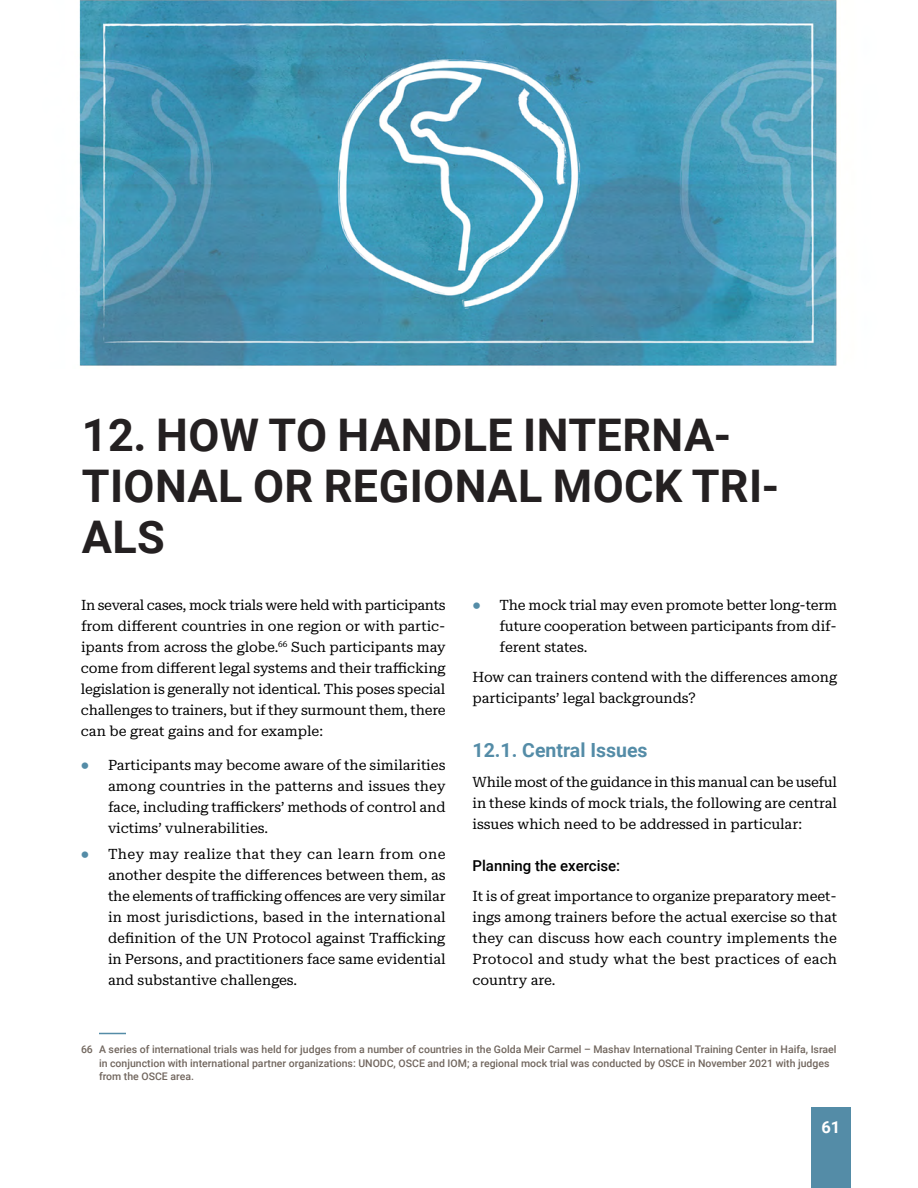
<style>
.page{position:relative;width:918px;height:1188px;background:#fff}
.page>*{position:absolute;margin:0;border:0;box-sizing:border-box;transform-origin:0 0}
.t1{font:700 45px/51px "Roboto";letter-spacing:.01em;color:#242021}
.t2{font:700 19.5px "Roboto";color:#548ca7}
.t3{font:700 16.5px "Roboto";color:#fff}
.t4{font:500 15px "Roboto";color:#000101}
.t5{font:14.25px/21px "Roboto Serif 20 pt";color:#000;text-align:justify}
.t6{font:500 10.5px/13.5px "Roboto";color:#71665e}
.s1{color:#548ca7}
</style>
<div class="page">
<div style="left:811px;top:1107px;width:39px;height:81px;background:#548ca7"></div>
<svg style="left:99px;top:1033px;width:27px;height:1px"></svg>
<img style="left:79px;top:0;width:758px;height:366px">
<h1 class="t1" style="left:82px;top:407px;width:699px">12. HOW TO HANDLE INTERNA-<br>TIONAL OR REGIONAL MOCK TRI-<br>ALS</h1>
<p class="t5" style="left:81px;top:593px;width:366px">In several cases, mock trials were held with participants from different countries in one region or with partic&shy;ipants from across the globe.<sup>66</sup> Such participants may come from different legal systems and their trafficking legislation is generally not identical. This poses special challenges to trainers, but if they surmount them, there can be great gains and for example:</p>
<p class="t5" style="left:108px;top:754px;width:339px;text-indent:-27px"><span class="s1">●</span> Participants may become aware of the similarities among countries in the patterns and issues they face, including traffickers’ methods of control and victims’ vulnerabilities.</p>
<p class="t5" style="left:108px;top:842px;width:339px;text-indent:-27px"><span class="s1">●</span> They may realize that they can learn from one another despite the differences between them, as the elements of trafficking offences are very similar in most jurisdictions, based in the international definition of the UN Protocol against Trafficking in Persons, and practitioners face same evidential and substantive challenges.</p>
<p class="t5" style="left:500px;top:593px;width:339px;text-indent:-27px"><span class="s1">●</span> The mock trial may even promote better long-term future cooperation between participants from dif&shy;ferent states.</p>
<p class="t5" style="left:473px;top:665px;width:366px">How can trainers contend with the differences among participants’ legal backgrounds?</p>
<h2 class="t2" style="left:472px;top:737px;width:177px">12.1. Central Issues</h2>
<p class="t5" style="left:472px;top:771px;width:366px">While most of the guidance in this manual can be useful in these kinds of mock trials, the following are central issues which need to be addressed in particular:</p>
<p class="t4" style="left:472px;top:856px;width:149px">Planning the exercise:</p>
<p class="t5" style="left:472px;top:885px;width:366px">It is of great importance to organize preparatory meet&shy;ings among trainers before the actual exercise so that they can discuss how each country implements the Protocol and study what the best practices of each country are.</p>
<p class="t6" style="left:99px;top:1042px;width:739px;text-indent:-18px">66 A series of international trials was held for judges from a number of countries in the Golda Meir Carmel – Mashav International Training Center in Haifa, Israel in conjunction with international partner organizations: UNODC, OSCE and IOM; a regional mock trial was conducted by OSCE in November 2021 with judges from the OSCE area.</p>
<p class="t3" style="left:821px;top:1116px;width:20px">61</p>
</div>
